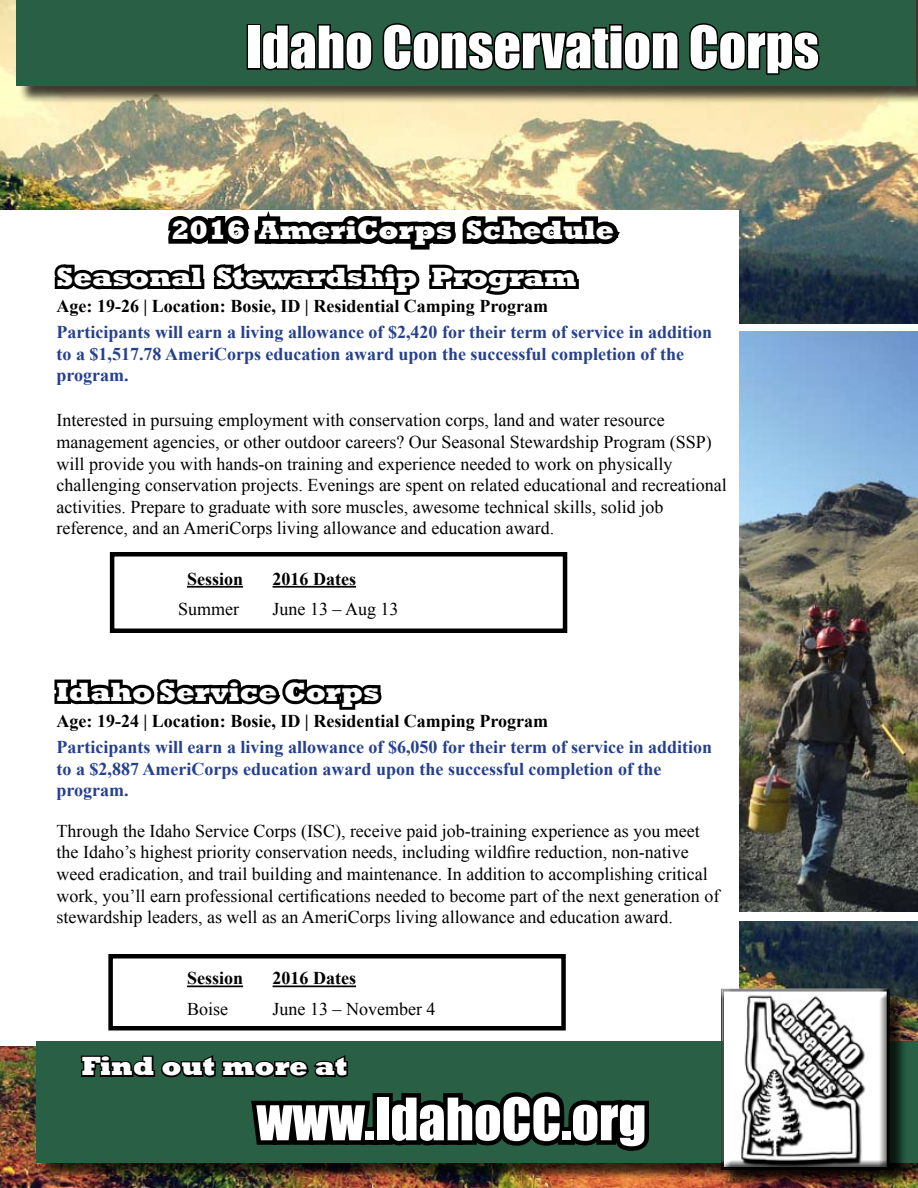
<style>
.page{position:relative;width:918px;height:1188px;background:#fff}
.page>*{position:absolute;margin:0;border:0;box-sizing:border-box;transform-origin:0 0}
.t1{font:54px "Impact";color:#fff}
.t2{font:800 27px/46.8px "Rockwell";color:#fff}
.t3{font:18px/21.6px "Times New Roman";color:#000}
.t4{font:700 18px/26.1px "Times New Roman";color:#25408f}
.t5{font:700 18px "Times New Roman";color:#000}
.s1{color:#000}
</style>
<div class="page">
<svg style="left:0;top:1101px;width:1px;height:87px"></svg>
<img style="left:739px;top:332px;width:179px;height:579px">
<img style="left:1px;top:921px;width:917px;height:267px">
<img style="left:0;top:0;width:918px;height:324px">
<div style="left:0;top:210px;width:739px;height:836px;background:#fff"></div>
<hr style="left:187px;top:586px;width:56px;height:2px;background:#000">
<hr style="left:273px;top:586px;width:83px;height:2px;background:#000">
<hr style="left:187px;top:986px;width:56px;height:1px;background:#000">
<hr style="left:273px;top:986px;width:83px;height:1px;background:#000">
<svg style="left:50px;top:196px;width:576px;height:99px"></svg>
<svg style="left:54px;top:679px;width:328px;height:31px"></svg>
<div style="left:18px;top:0;width:900px;height:133px;background:#000;opacity:.75"></div>
<div style="left:16px;top:0;width:900px;height:86px;background:#296045"></div>
<div style="left:247px;top:24px;width:14px;height:46px;border:3px solid #000"></div>
<svg style="left:260px;top:24px;width:113px;height:47px"></svg>
<svg style="left:382px;top:23px;width:297px;height:48px"></svg>
<svg style="left:689px;top:23px;width:131px;height:52px"></svg>
<div style="left:38px;top:1043px;width:880px;height:145px;background:#000;opacity:.75"></div>
<div style="left:36px;top:1041px;width:882px;height:121px;background:#296045"></div>
<svg style="left:79px;top:1055px;width:296px;height:133px"></svg>
<div style="left:361px;top:1127px;width:17px;height:18px;border:9px solid #000"></div>
<div style="left:373px;top:1093px;width:20px;height:52px;border:9px solid #000"></div>
<svg style="left:381px;top:1092px;width:268px;height:59px"></svg>
<div style="left:723px;top:991px;width:192px;height:197px;background:#000;opacity:.75"></div>
<div style="left:721px;top:987px;width:169px;height:185px;background:#000;opacity:.75"></div>
<div style="left:110px;top:552px;width:457px;height:81px;border:4px solid #000"></div>
<div style="left:108px;top:954px;width:458px;height:76px;border:4px solid #000"></div>
<p class="t1" style="left:246px;top:5px;width:575px">Idaho Conservation Corps</p>
<p class="t2" style="left:57px;top:207px;width:559px;text-indent:115px">2016 AmeriCorps Schedule<br>Seasonal Stewardship Program</p>
<p class="t4" style="left:57px;top:293px;width:657px"><span class="s1">Age: 19-26 | Location: Bosie, ID | Residential Camping Program<br></span>Participants will earn a living allowance of $2,420 for their term of service in addition</p>
<p class="t4" style="left:57px;top:343px;width:629px;line-height:21.6px">to a $1,517.78 AmeriCorps education award upon the successful completion of the program.</p>
<p class="t3" style="left:57px;top:409px;width:672px">Interested in pursuing employment with conservation corps, land and water resource management agencies, or other outdoor careers? Our Seasonal Stewardship Program (SSP) will provide you with hands-on training and experience needed to work on physically challenging conservation projects. Evenings are spent on related educational and recreational activities. Prepare to graduate with sore muscles, awesome technical skills, solid job reference, and an AmeriCorps living allowance and education award.</p>
<p class="t5" style="left:187px;top:566px;width:58px">Session</p>
<p class="t5" style="left:273px;top:566px;width:85px">2016 Dates</p>
<p class="t3" style="left:178px;top:598px;width:63px">Summer</p>
<p class="t3" style="left:273px;top:598px;width:128px">June 13 – Aug 13</p>
<p class="t2" style="left:57px;top:669px;width:325px">Idaho Service Corps</p>
<p class="t4" style="left:57px;top:707px;width:657px"><span class="s1">Age: 19-24 | Location: Bosie, ID | Residential Camping Program<br></span>Participants will earn a living allowance of $6,050 for their term of service in addition</p>
<p class="t4" style="left:57px;top:757px;width:606px;line-height:21.6px">to a $2,887 AmeriCorps education award upon the successful completion of the program.</p>
<p class="t3" style="left:57px;top:820px;width:664px">Through the Idaho Service Corps (ISC), receive paid job-training experience as you meet the Idaho’s highest priority conservation needs, including wildfire reduction, non-native weed eradication, and trail building and maintenance. In addition to accomplishing critical work, you’ll earn professional certifications needed to become part of the next generation of stewardship leaders, as well as an AmeriCorps living allowance and education award.</p>
<p class="t5" style="left:187px;top:966px;width:58px">Session</p>
<p class="t5" style="left:273px;top:966px;width:85px">2016 Dates</p>
<p class="t3" style="left:187px;top:998px;width:43px">Boise</p>
<p class="t3" style="left:273px;top:998px;width:164px">June 13 – November 4</p>
<p class="t2" style="left:82px;top:1043px;width:267px">Find out more at</p>
<p class="t1" style="left:256px;top:1077px;width:391px">www.IdahoCC.org</p>
</div>
